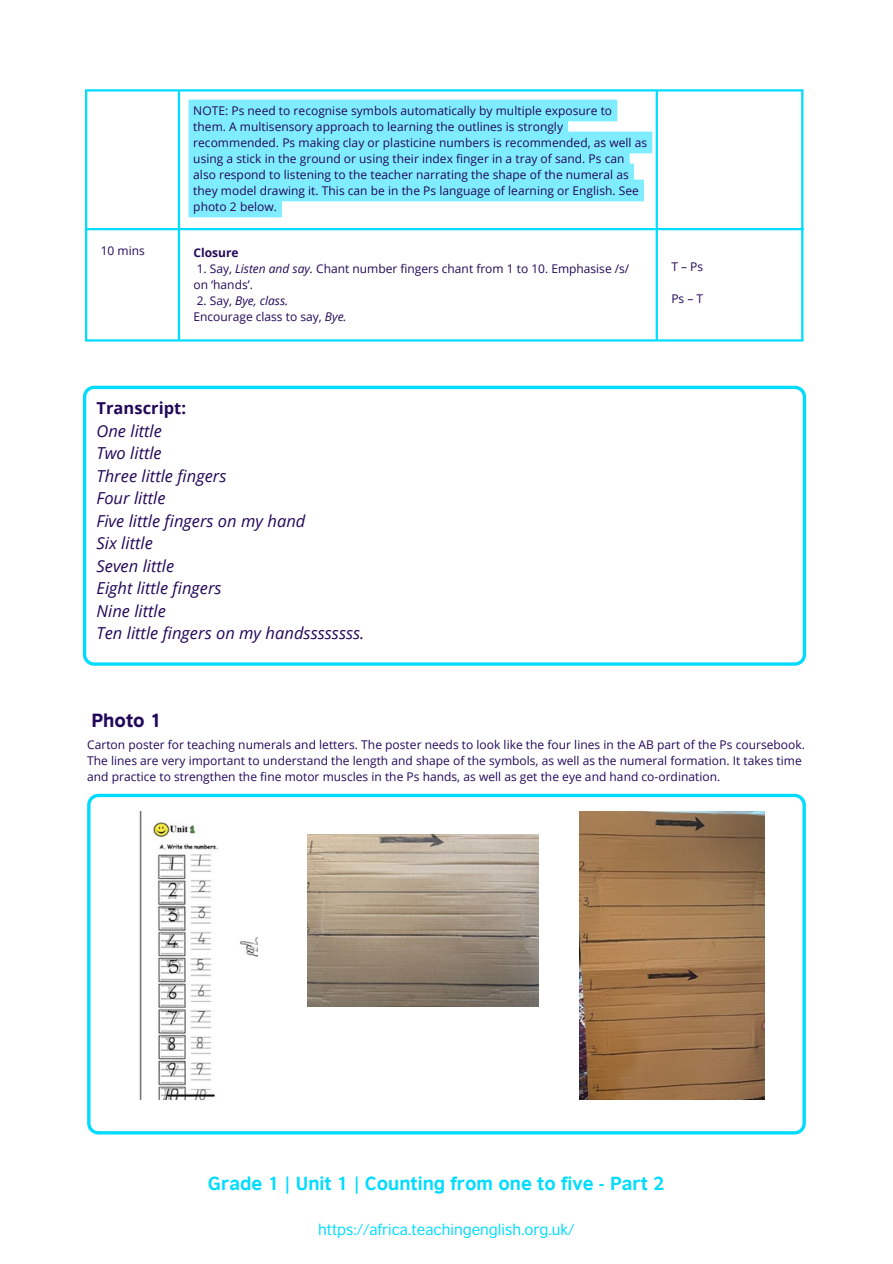
<style>
.page{position:relative;width:893px;height:1264px;background:#fff}
.page>*{position:absolute;margin:0;border:0;box-sizing:border-box;transform-origin:0 0}
.t1{font:700 18px "British Council Sans";color:#00dcff}
.t2{font:18px "British Council Sans Headline";color:#23085a}
.t3{font:italic 16.5px/22.5px "Open Sans";color:#23085a}
.t4{font:700 16.5px "Open Sans";color:#23085a}
.t5{font:15px "British Council Sans";color:#00dcff}
.t6{font:12px/16px "Open Sans";color:#23085a}
.t7{font:700 12px "Open Sans";color:#23085a}
.s1{font-style:italic}
</style>
<div class="page">
<hr style="left:85px;top:91px;width:2px;height:248px;background:#00dcff">
<hr style="left:178px;top:91px;width:2px;height:248px;background:#00dcff">
<hr style="left:655px;top:91px;width:3px;height:248px;background:#00dcff">
<hr style="left:801px;top:91px;width:2px;height:248px;background:#00dcff">
<hr style="left:85px;top:89px;width:718px;height:2px;background:#00dcff">
<hr style="left:85px;top:228px;width:718px;height:2px;background:#00dcff">
<hr style="left:85px;top:339px;width:718px;height:2px;background:#00dcff">
<svg style="left:188px;top:100px;width:464px;height:117px;background:#92efff"></svg>
<svg style="left:83px;top:386px;width:723px;height:279px"></svg>
<svg style="left:87px;top:793px;width:718px;height:341px"></svg>
<img style="left:124px;top:812px;width:133px;height:287px">
<img style="left:307px;top:834px;width:231px;height:172px">
<img style="left:579px;top:812px;width:185px;height:287px">
<p class="t6" style="left:193px;top:102px;width:455px">NOTE: Ps need to recognise symbols automatically by multiple exposure to them. A multisensory approach to learning the outlines is strongly recommended. Ps making clay or plasticine numbers is recommended, as well as using a stick in the ground or using their index finger in a tray of sand. Ps can also respond to listening to the teacher narrating the shape of the numeral as they model drawing it. This can be in the Ps language of learning or English. See photo 2 below.</p>
<p class="t6" style="left:101px;top:242px;width:46px">10 mins</p>
<p class="t7" style="left:193px;top:244px;width:47px">Closure</p>
<p class="t6" style="left:193px;top:260px;width:437px">1. Say, <span class="s1">Listen and say.</span> Chant number fingers chant from 1 to 10. Emphasise /s/ on ‘hands’.</p>
<p class="t6" style="left:193px;top:292px;width:154px">2. Say, <span class="s1">Bye, class.<br></span>Encourage class to say, <span class="s1">Bye.</span></p>
<p class="t6" style="left:671px;top:258px;width:33px">T – Ps</p>
<p class="t6" style="left:671px;top:290px;width:33px">Ps – T</p>
<h2 class="t4" style="left:96px;top:396px;width:91px">Transcript:</h2>
<h2 class="t3" style="left:96px;top:419px;width:269px">One little<br>Two little<br>Three little fingers<br>Four little<br>Five little fingers on my hand<br>Six little<br>Seven little<br>Eight little fingers<br>Nine little<br>Ten little fingers on my handssssssss.</h2>
<h1 class="t2" style="left:91px;top:708px;width:72px">Photo 1</h1>
<p class="t6" style="left:87px;top:735px;width:719px">Carton poster for teaching numerals and letters. The poster needs to look like the four lines in the AB part of the Ps coursebook.<br>The lines are very important to understand the length and shape of the symbols, as well as the numeral formation. It takes time and practice to strengthen the fine motor muscles in the Ps hands, as well as get the eye and hand co-ordination.</p>
<h1 class="t1" style="left:208px;top:1171px;width:458px">Grade 1 | Unit 1 | Counting from one to five - Part 2</h1>
<p class="t5" style="left:318px;top:1219px;width:258px">https://africa.teachingenglish.org.uk/</p>
</div>
